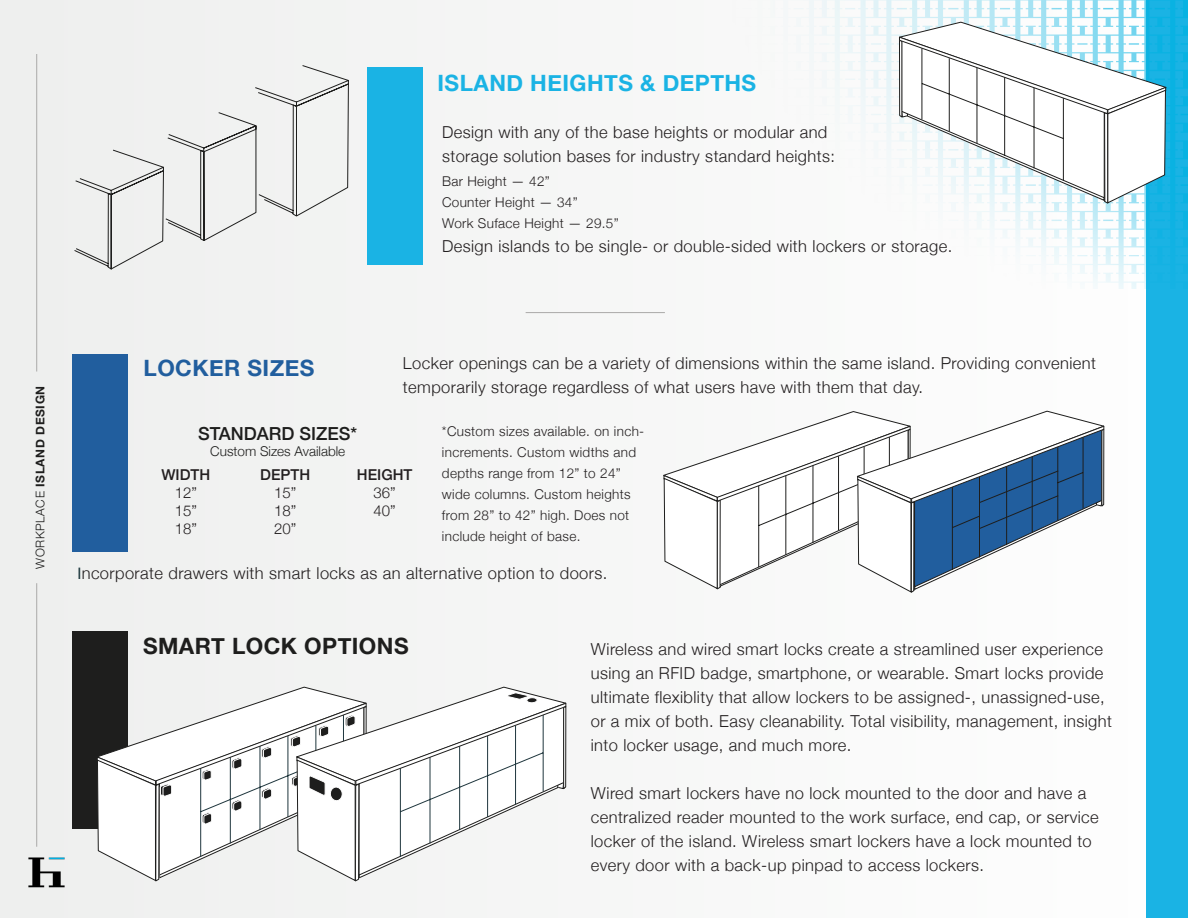
<style>
.page{position:relative;width:1188px;height:918px;background:#f6f6f6}
.page>*{position:absolute;margin:0;border:0;box-sizing:border-box;transform-origin:0 0}
.t1{font:700 22.5px "Helvetica Neue";letter-spacing:.02em;color:#1ab3e4}
.t2{font:700 22.5px "Helvetica Neue";letter-spacing:.02em;color:#1e1e1d}
.t3{font:700 22.5px "Helvetica Neue";letter-spacing:.02em;color:#215e9e}
.t4{font:500 18px "Helvetica Neue";color:#1e1e1d}
.t5{font:300 16.5px/24px "Helvetica Neue";letter-spacing:.025em;color:#231f20}
.t6{font:300 15px "Helvetica Neue";color:#231f20}
.t7{font:500 15px "Helvetica Neue";color:#231f20}
.t8{font:300 13.5px/21px "Helvetica Neue";letter-spacing:.025em;color:#231f20}
.t9{font:300 13.5px "Helvetica Neue";color:#1e1e1d}
.t10{font:700 12px "Helvetica Neue";letter-spacing:.05em;color:#1e1e1d}
.s1{font-weight:300}
.s2{font-family:"Sofia Pro";font-weight:400;color:#1b363c}
</style>
<div class="page">
<div style="left:1146px;top:0;width:42px;height:918px;background:#1ab3e4"></div>
<svg style="left:74px;top:65px;width:275px;height:205px"></svg>
<div style="left:367px;top:67px;width:55px;height:198px;background:#1ab3e4"></div>
<div style="left:73px;top:354px;width:55px;height:198px;background:#215e9e"></div>
<svg style="left:663px;top:410px;width:442px;height:183px"></svg>
<img style="left:835px;top:0;width:353px;height:289px">
<svg style="left:897px;top:21px;width:271px;height:183px"></svg>
<hr style="left:526px;top:312px;width:139px;height:1px;background:#aaa9a8">
<div style="left:73px;top:632px;width:55px;height:197px;background:#1e1e1d"></div>
<svg style="left:97px;top:686px;width:470px;height:196px"></svg>
<div style="left:527px;top:698px;width:10px;height:5px;background:#1e1e1d;border-radius:50%"></div>
<div style="left:526px;top:697px;width:12px;height:6px;border:1px solid #fff;border-radius:50%"></div>
<hr style="left:36px;top:54px;width:1px;height:318px;background:#aaa9a8">
<hr style="left:36px;top:583px;width:1px;height:264px;background:#aaa9a8">
<img style="left:28px;top:857px;width:37px;height:31px">
<p class="t1" style="left:438px;top:65px;width:320px">ISLAND HEIGHTS &amp; DEPTHS</p>
<p class="t5" style="left:442px;top:118px;width:395px">Design with any of the base heights or modular and storage solution bases for industry standard heights:</p>
<p class="t8" style="left:442px;top:169px;width:109px">Bar Height — 42”</p>
<p class="t8" style="left:442px;top:190px;width:137px">Counter Height — 34”</p>
<p class="t8" style="left:442px;top:211px;width:178px">Work Suface Height — 29.5”</p>
<p class="t5" style="left:442px;top:232px;width:512px">Design islands to be single- or double-sided with lockers or storage.</p>
<p class="t10" style="left:31px;top:569px;width:184px;rotate:-90deg"><span class="s1">WORKPLACE</span> ISLAND DESIGN</p>
<p class="t3" style="left:144px;top:350px;width:172px">LOCKER SIZES</p>
<p class="t5" style="left:403px;top:350px;width:695px">Locker openings can be a variety of dimensions within the same island. Providing convenient temporarily storage regardless of what users have with them that day.</p>
<p class="t4" style="left:198px;top:419px;width:161px">STANDARD SIZES*</p>
<p class="t9" style="left:210px;top:441px;width:137px">Custom Sizes Available</p>
<p class="t7" style="left:161px;top:463px;width:50px">WIDTH</p>
<p class="t6" style="left:175px;top:481px;width:24px">12”</p>
<p class="t6" style="left:175px;top:499px;width:24px">15”</p>
<p class="t6" style="left:175px;top:517px;width:24px">18”</p>
<p class="t8" style="left:442px;top:419px;width:204px">*Custom sizes available. on inch&shy;increments. Custom widths and depths range from 12” to 24” wide columns. Custom heights from 28” to 42” high. Does not include height of base.</p>
<p class="t5" style="left:77px;top:560px;width:532px"><span class="s2">I</span>ncorporate drawers with smart locks as an alternative option to doors.</p>
<p class="t7" style="left:357px;top:463px;width:57px">HEIGHT</p>
<p class="t6" style="left:374px;top:481px;width:24px">36”</p>
<p class="t6" style="left:374px;top:499px;width:24px">40”</p>
<p class="t7" style="left:260px;top:463px;width:52px">DEPTH</p>
<p class="t6" style="left:274px;top:481px;width:24px">15”</p>
<p class="t6" style="left:274px;top:499px;width:24px">18”</p>
<p class="t6" style="left:274px;top:517px;width:24px">20”</p>
<p class="t2" style="left:143px;top:628px;width:267px">SMART LOCK OPTIONS</p>
<p class="t5" style="left:591px;top:636px;width:523px">Wireless and wired smart locks create a streamlined user experience using an RFID badge, smartphone, or wearable. Smart locks provide ultimate flexiblity that allow lockers to be assigned-, unassigned-use, or a mix of both. Easy cleanability. Total visibility, management, insight into locker usage, and much more.</p>
<p class="t5" style="left:591px;top:780px;width:510px">Wired smart lockers have no lock mounted to the door and have a centralized reader mounted to the work surface, end cap, or service locker of the island. Wireless smart lockers have a lock mounted to every door with a back-up pinpad to access lockers.</p>
</div>
